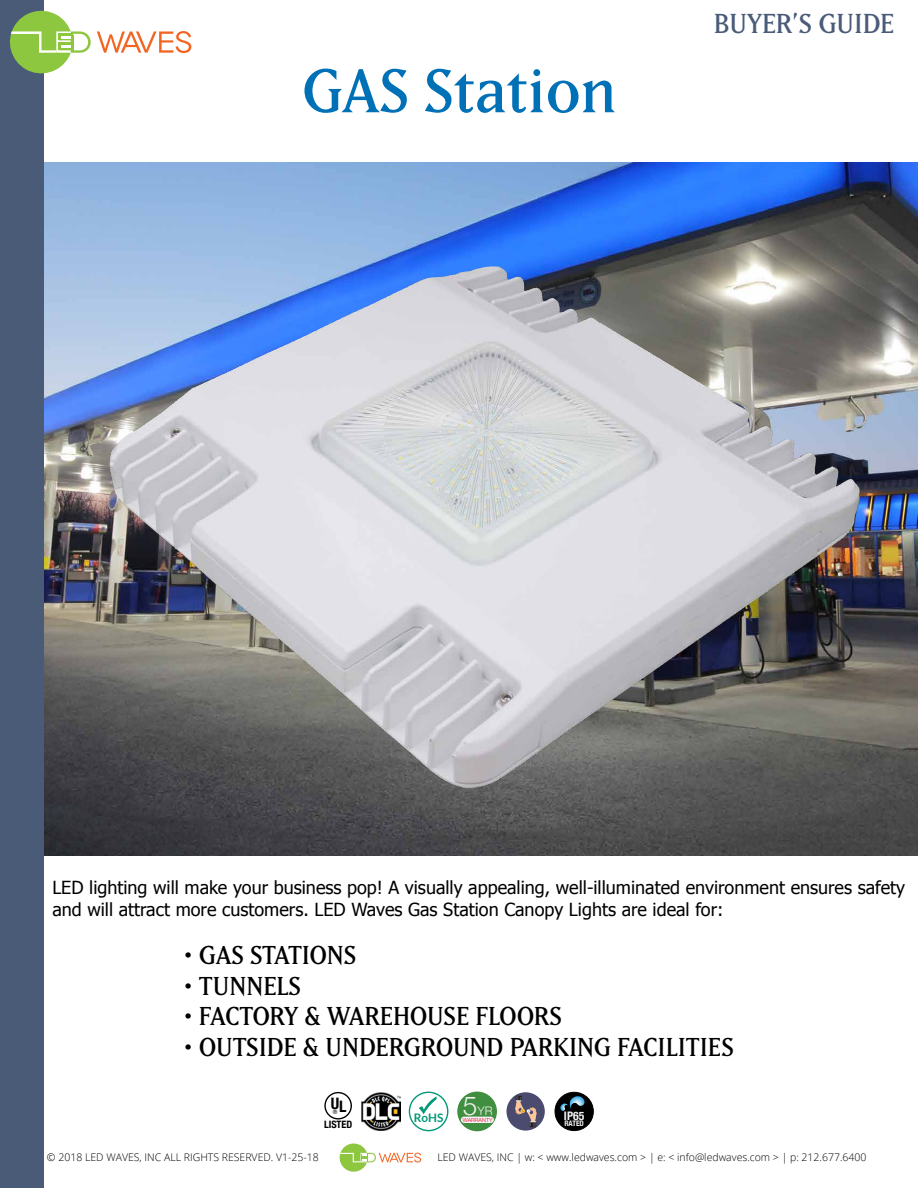
<style>
.page{position:relative;width:918px;height:1188px;background:#fff}
.page>*{position:absolute;margin:0;border:0;box-sizing:border-box;transform-origin:0 0}
.t1{font:60.9px "Matrix IIOT";color:#0071b6}
.t2{font:27px "Matrix IIOT";color:#4a5b78}
.t3{font:300 26.25px "Helvetica Neue";color:#f3f3f3}
.t4{font:25.5px "Matrix IIOT";color:#000}
.t5{font:25.5px "Matrix IIOT";letter-spacing:-.02em;color:#000}
.t6{font:18px/21.6px "Tahoma";color:#000}
.t7{font:700 condensed 15.75px "Helvetica Neue";color:#000}
.t8{font:700 11.7px "Lato";color:#009877}
.t9{font:700 condensed 11.7px "Helvetica Neue";color:#f3f3f3}
.t10{font:300 11.7px "Helvetica Neue";color:#f3f3f3}
.t11{font:300 10.5px "Open Sans";color:#000}
.t12{font:700 condensed 10.2px "Helvetica Neue";color:#000}
.t13{font:700 condensed 7.65px "Helvetica Neue";color:#f3f3f3}
.t14{font:5.7px "Helvetica Neue";color:#000}
.t15{font:300 5.55px "Helvetica Neue";color:#ea0029}
</style>
<div class="page">
<img style="left:44px;top:163px;width:873px;height:693px">
<svg style="left:506px;top:1092px;width:39px;height:39px"></svg>
<div style="left:409px;top:1092px;width:39px;height:39px;border:1px solid #009877;border-radius:50%"></div>
<svg style="left:419px;top:1096px;width:18px;height:18px"></svg>
<div style="left:324px;top:1092px;width:28px;height:28px;border:1px solid #000;border-radius:50%"></div>
<div style="left:555px;top:1092px;width:38px;height:39px;background:#000;border-radius:50%"></div>
<div style="left:555px;top:1092px;width:39px;height:39px;border:1px solid #000;border-radius:50%"></div>
<svg style="left:560px;top:1096px;width:25px;height:15px"></svg>
<div style="left:458px;top:1092px;width:38px;height:39px;background:#408f40;border-radius:50%"></div>
<div style="left:457px;top:1092px;width:40px;height:39px;border:1px solid #408f40;border-radius:50%"></div>
<div style="left:461px;top:1117px;width:33px;height:6px;background:#f3f3f3;border-radius:3px"></div>
<img style="left:362px;top:1092px;width:38px;height:39px">
<svg style="left:515px;top:1096px;width:22px;height:31px"></svg>
<svg style="left:339px;top:1143px;width:82px;height:29px"></svg>
<div style="left:0;top:0;width:44px;height:1188px;background:#4a5b78"></div>
<svg style="left:97px;top:31px;width:94px;height:22px"></svg>
<svg style="left:10px;top:10px;width:81px;height:64px"></svg>
<img style="left:60px;top:240px;width:847px;height:565px">
<h1 class="t1" style="left:302px;top:54px;width:316px">GAS Station</h1>
<h2 class="t2" style="left:714px;top:7px;width:182px">BUYER’S GUIDE</h2>
<p class="t6" style="left:52px;top:876px;width:854px">LED lighting will make your business pop! A visually appealing, well-illuminated environment ensures safety and will attract more customers. LED Waves Gas Station Canopy Lights are ideal for:</p>
<h3 class="t5" style="left:184px;top:940px;width:174px">• GAS STATIONS</h3>
<h3 class="t4" style="left:184px;top:970px;width:119px">• TUNNELS</h3>
<h3 class="t5" style="left:184px;top:1001px;width:380px">• FACTORY &amp; WAREHOUSE FLOORS</h3>
<h3 class="t4" style="left:184px;top:1032px;width:552px">• OUTSIDE &amp; UNDERGROUND PARKING FACILITIES</h3>
<p class="t7" style="left:331px;top:1090px;width:10px">U</p>
<p class="t14" style="left:333px;top:1108px;width:6px">®</p>
<p class="t7" style="left:339px;top:1094px;width:9px">L</p>
<p class="t12" style="left:324px;top:1116px;width:30px">LISTED</p>
<p class="t8" style="left:414px;top:1111px;width:31px">RoHS</p>
<h3 class="t3" style="left:463px;top:1085px;width:16px">5</h3>
<p class="t10" style="left:478px;top:1101px;width:17px">YR</p>
<p class="t15" style="left:463px;top:1115px;width:31px">WARRANTY</p>
<p class="t9" style="left:564px;top:1106px;width:22px">IP65</p>
<p class="t13" style="left:564px;top:1117px;width:21px">RATED</p>
<p class="t11" style="left:47px;top:1150px;width:274px">© 2018 LED WAVES, INC ALL RIGHTS RESERVED. V1-25-18</p>
<p class="t11" style="left:437px;top:1150px;width:431px">LED WAVES, INC | w: &lt; www.ledwaves.com &gt; | e: &lt; info@ledwaves.com &gt; | p: 212.677.6400</p>
</div>
